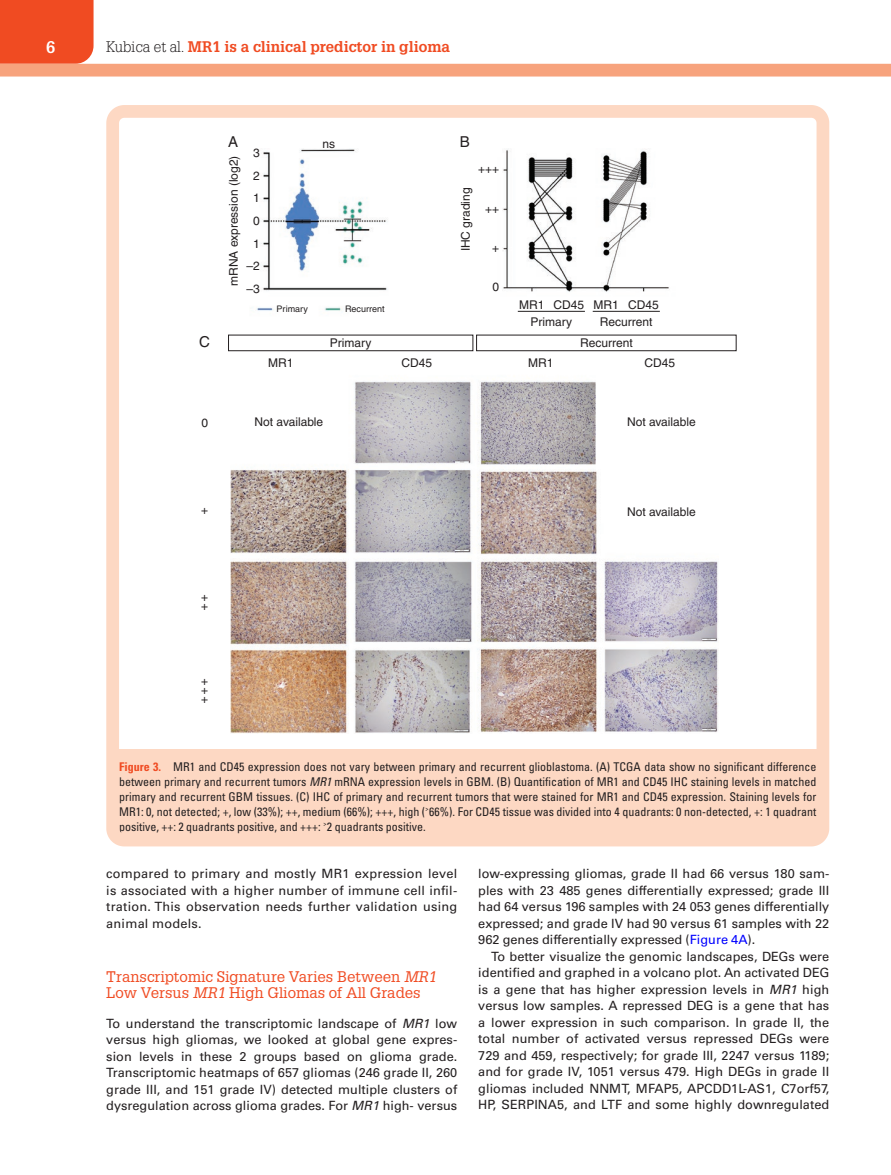
<style>
.page{position:relative;width:891px;height:1175px;background:#fff}
.page>*{position:absolute;margin:0;border:0;box-sizing:border-box;transform-origin:0 0}
.t1{font:700 16.5px "Glypha LT Std";color:#fff}
.t2{font:15px/16.5px "Glypha LT Std";color:#f04b22}
.t3{font:700 15px "Glypha LT Std";color:#f04b22}
.t4{font:15px "Helvetica";color:#231f20}
.t5{font:12.75px/16.5px "Univers LT Std";color:#231f20;text-align:justify}
.t6{font:condensed 12px/15px "Univers LT Std";color:#231f20;text-align:justify}
.t7{font:12px/22.6px "Helvetica";color:#231f20;text-align:center}
.t8{font:9px "Helvetica";color:#231f20}
.s1{font-weight:300;color:#231f20}
.s2{font-weight:700;color:#f04b22}
.s3{font-style:italic}
.s4{font-family:"Arial Unicode MS";font-stretch:normal}
.s5{color:#00f}
</style>
<div class="page">
<div style="left:0;top:0;width:94px;height:64px;background:#f04b22"></div>
<div style="left:0;top:64px;width:891px;height:12px;background:#f7a37d"></div>
<div style="left:110px;top:749px;width:716px;height:89px;background:#fdd8c3"></div>
<img style="left:231px;top:149px;width:487px;height:584px">
<svg style="left:228px;top:310px;width:509px;height:41px"></svg>
<div style="left:106px;top:105px;width:723px;height:741px;border:13px solid #fdd8c3;border-radius:12px"></div>
<p class="t1" style="left:46px;top:37px;width:11px">6</p>
<p class="t3" style="left:106px;top:37px;width:345px"><span class="s1">Kubica et al.</span> MR1 is a clinical predictor in glioma</p>
<p class="t4" style="left:228px;top:133px;width:12px">A</p>
<p class="t7" style="left:323px;top:132px;width:14px">ns</p>
<p class="t7" style="left:253px;top:164px;width:8px;text-align:justify">2<br>1<br>0</p>
<p class="t7" style="left:253px;top:142px;width:8px">3</p>
<p class="t7" style="left:222px;top:286px;width:132px;rotate:-90deg">mRNA expression (log2)</p>
<p class="t7" style="left:247px;top:232px;width:15px">1 –2</p>
<p class="t7" style="left:247px;top:277px;width:15px">–3</p>
<p class="t4" style="left:460px;top:133px;width:12px">B</p>
<p class="t7" style="left:478px;top:158px;width:23px">+++</p>
<p class="t7" style="left:454px;top:251px;width:65px;rotate:-90deg">IHC grading</p>
<p class="t7" style="left:485px;top:197px;width:16px">++</p>
<p class="t7" style="left:492px;top:236px;width:9px">+</p>
<p class="t7" style="left:493px;top:276px;width:8px">0</p>
<p class="t4" style="left:199px;top:333px;width:12px">C</p>
<p class="t7" style="left:519px;top:296px;width:67px;line-height:17px">MR1 CD45<br>Primary</p>
<p class="t8" style="left:277px;top:303px;width:33px">Primary</p>
<p class="t8" style="left:345px;top:303px;width:41px">Recurrent</p>
<p class="t7" style="left:594px;top:296px;width:67px;line-height:17px">MR1 CD45<br>Recurrent</p>
<p class="t7" style="left:330px;top:331px;width:43px">Primary</p>
<p class="t7" style="left:580px;top:331px;width:54px">Recurrent</p>
<p class="t7" style="left:268px;top:352px;width:27px">MR1</p>
<p class="t7" style="left:401px;top:352px;width:32px">CD45</p>
<p class="t7" style="left:528px;top:352px;width:27px">MR1</p>
<p class="t7" style="left:645px;top:352px;width:32px">CD45</p>
<p class="t7" style="left:202px;top:411px;width:8px">0</p>
<p class="t7" style="left:255px;top:410px;width:70px">Not available</p>
<p class="t7" style="left:627px;top:410px;width:70px">Not available</p>
<p class="t7" style="left:201px;top:499px;width:9px">+</p>
<p class="t7" style="left:201px;top:592px;width:9px;line-height:9px;text-align:left">+ +</p>
<p class="t7" style="left:201px;top:676px;width:9px;line-height:9px;text-align:justify">+ + +</p>
<p class="t7" style="left:627px;top:501px;width:70px">Not available</p>
<p class="t6" style="left:119px;top:758px;width:699px"><span class="s2">Figure 3.</span> MR1 and CD45 expression does not vary between primary and recurrent glioblastoma. (A) TCGA data show no significant difference between primary and recurrent tumors <span class="s3">MR1</span> mRNA expression levels in GBM. (B) Quantification of MR1 and CD45 IHC staining levels in matched primary and recurrent GBM tissues. (C) IHC of primary and recurrent tumors that were stained for MR1 and CD45 expression. Staining levels for MR1: 0, not detected; +, low (33%); ++, medium (66%); +++, high (<span class="s4">˃</span>66%). For CD45 tissue was divided into 4 quadrants: 0 non-detected, +: 1 quadrant positive, ++: 2 quadrants positive, and +++: <span class="s4">˃</span>2 quadrants positive.</p>
<p class="t5" style="left:106px;top:865px;width:353px">compared to primary and mostly MR1 expression level is associated with a higher number of immune cell infil&shy;tration. This observation needs further validation using animal models.</p>
<p class="t2" style="left:106px;top:967px;width:332px">Transcriptomic Signature Varies Between <span class="s3">MR1<br></span>Low Versus <span class="s3">MR1</span> High Gliomas of All Grades</p>
<p class="t5" style="left:106px;top:1014px;width:353px">To understand the transcriptomic landscape of <span class="s3">MR1</span> low versus high gliomas, we looked at global gene expres&shy;sion levels in these 2 groups based on glioma grade.<br>Transcriptomic heatmaps of 657 gliomas (246 grade II, 260 grade III, and 151 grade IV) detected multiple clusters of dysregulation across glioma grades. For <span class="s3">MR1</span> high- versus</p>
<p class="t5" style="left:478px;top:865px;width:353px">low-expressing gliomas, grade II had 66 versus 180 sam&shy;ples with 23 485 genes differentially expressed; grade III had 64 versus 196 samples with 24 053 genes differentially expressed; and grade IV had 90 versus 61 samples with 22<br>962 genes differentially expressed (<span class="s5">Figure 4A</span>).</p>
<p class="t5" style="left:478px;top:948px;width:353px;text-indent:13px">To better visualize the genomic landscapes, DEGs were identified and graphed in a volcano plot. An activated DEG is a gene that has higher expression levels in <span class="s3">MR1</span> high versus low samples. A repressed DEG is a gene that has a lower expression in such comparison. In grade II, the total number of activated versus repressed DEGs were 729 and 459, respectively; for grade III, 2247 versus 1189; and for grade IV, 1051 versus 479. High DEGs in grade II gliomas included NNMT, MFAP5, APCDD1L-AS1, C7orf57, HP, SERPINA5, and LTF and some highly downregulated</p>
</div>
